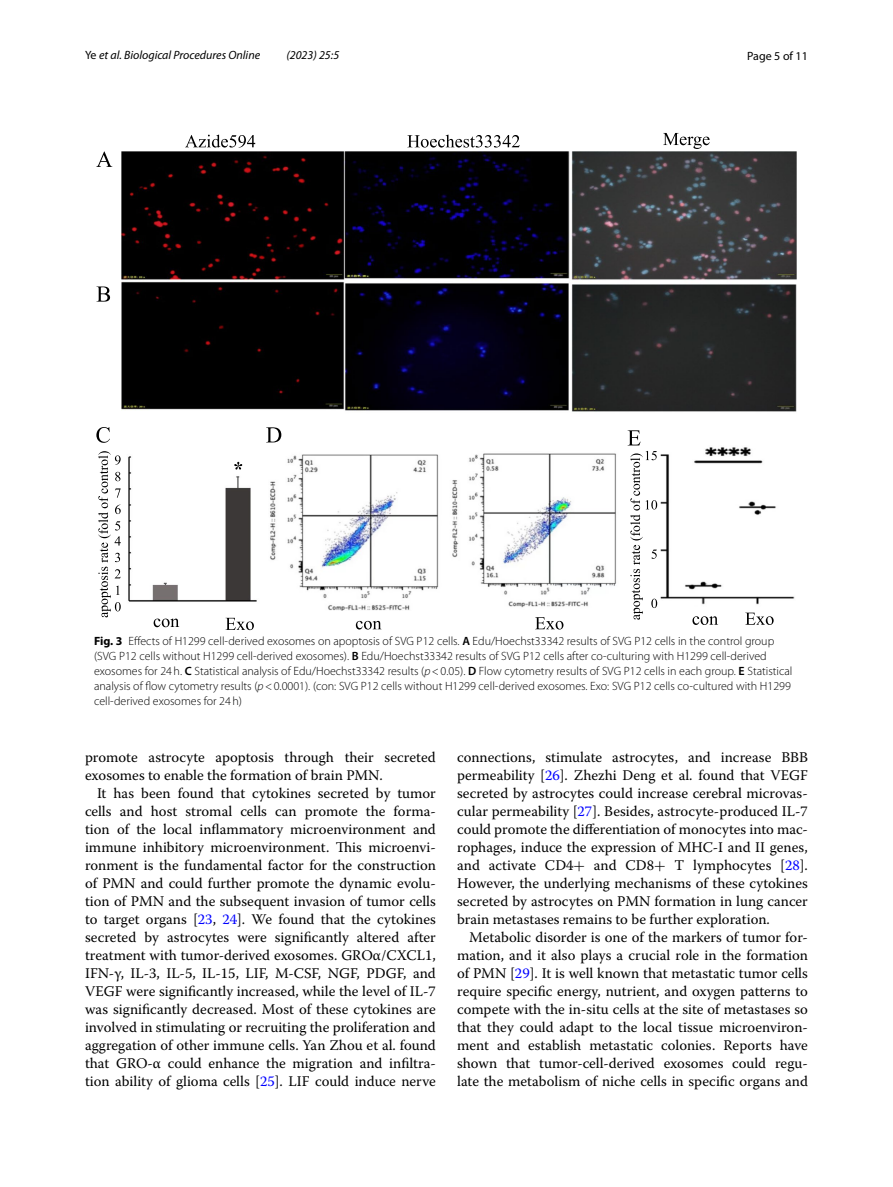
<style>
.page{position:relative;width:893px;height:1187px;background:#fff}
.page>*{position:absolute;margin:0;border:0;box-sizing:border-box;transform-origin:0 0}
.t1{font:14.7px/18px "Warnock Pro";color:#000;text-align:justify}
.t2{font:300 12px/15px "Myriad Pro";color:#000}
.t3{font:italic 12px "Myriad Pro";color:#000}
.t4{font:12px "Myriad Pro";color:#000}
.s1{font-style:normal}
.s2{font-weight:700}
.s3{font-weight:600}
.s4{font-style:italic}
.s5{color:#00f}
.s6{font-family:"MTSY"}
</style>
<div class="page">
<img style="left:122px;top:151px;width:675px;height:459px">
<svg style="left:96px;top:151px;width:16px;height:16px"></svg>
<svg style="left:96px;top:286px;width:14px;height:15px"></svg>
<svg style="left:692px;top:616px;width:26px;height:9px"></svg>
<svg style="left:745px;top:612px;width:29px;height:13px"></svg>
<svg style="left:96px;top:427px;width:14px;height:16px"></svg>
<svg style="left:266px;top:427px;width:15px;height:15px"></svg>
<svg style="left:628px;top:430px;width:13px;height:15px"></svg>
<svg style="left:630px;top:451px;width:27px;height:168px"></svg>
<svg style="left:185px;top:135px;width:70px;height:12px"></svg>
<svg style="left:407px;top:135px;width:113px;height:12px"></svg>
<svg style="left:663px;top:133px;width:47px;height:16px"></svg>
<svg style="left:356px;top:621px;width:25px;height:8px"></svg>
<svg style="left:535px;top:617px;width:28px;height:12px"></svg>
<svg style="left:154px;top:618px;width:25px;height:9px"></svg>
<svg style="left:226px;top:617px;width:28px;height:13px"></svg>
<svg style="left:98px;top:451px;width:23px;height:166px"></svg>
<svg style="left:234px;top:462px;width:8px;height:7px"></svg>
<p class="t3" style="left:85px;top:48px;width:177px"><span class="s1">Ye</span> et al. Biological Procedures Online</p>
<p class="t3" style="left:286px;top:48px;width:54px">(2023) 25:5</p>
<p class="t4" style="left:747px;top:48px;width:62px">Page 5 of 11</p>
<p class="t2" style="left:94px;top:634px;width:700px"><span class="s2">Fig. 3</span> Effects of H1299 cell-derived exosomes on apoptosis of SVG P12 cells. <span class="s3">A</span> Edu/Hoechst33342 results of SVG P12 cells in the control group (SVG P12 cells without H1299 cell-derived exosomes). <span class="s3">B</span> Edu/Hoechst33342 results of SVG P12 cells after co-culturing with H1299 cell-derived exosomes for 24h. <span class="s3">C</span> Statistical analysis of Edu/Hoechst33342 results (<span class="s4">p</span>&lt;0.05). <span class="s3">D</span> Flow cytometry results of SVG P12 cells in each group. <span class="s3">E</span> Statistical analysis of flow cytometry results (<span class="s4">p</span>&lt;0.0001). (con: SVG P12 cells without H1299 cell-derived exosomes. Exo: SVG P12 cells co-cultured with H1299 cell-derived exosomes for 24h)</p>
<p class="t1" style="left:85px;top:747px;width:352px">promote astrocyte apoptosis through their secreted exosomes to enable the formation of brain PMN.</p>
<p class="t1" style="left:85px;top:783px;width:352px;text-indent:12px">It has been found that cytokines secreted by tumor cells and host stromal cells can promote the forma&shy;tion of the local inflammatory microenvironment and immune inhibitory microenvironment. This microenvi&shy;ronment is the fundamental factor for the construction of PMN and could further promote the dynamic evolu&shy;tion of PMN and the subsequent invasion of tumor cells to target organs [<span class="s5">23</span>, <span class="s5">24</span>]. We found that the cytokines secreted by astrocytes were significantly altered after treatment with tumor-derived exosomes. GROα/CXCL1, IFN-γ, IL-3, IL-5, IL-15, LIF, M-CSF, NGF, PDGF, and VEGF were significantly increased, while the level of IL-7 was significantly decreased. Most of these cytokines are involved in stimulating or recruiting the proliferation and aggregation of other immune cells. Yan Zhou et al. found that GRO-α could enhance the migration and infiltra&shy;tion ability of glioma cells [<span class="s5">25</span>]. LIF could induce nerve</p>
<p class="t1" style="left:457px;top:747px;width:352px">connections, stimulate astrocytes, and increase BBB permeability [<span class="s5">26</span>]. Zhezhi Deng et al. found that VEGF secreted by astrocytes could increase cerebral microvas&shy;cular permeability [<span class="s5">27</span>]. Besides, astrocyte-produced IL-7 could promote the differentiation of monocytes into mac&shy;rophages, induce the expression of MHC-I and II genes, and activate CD4<span class="s6">+</span> and CD8<span class="s6">+</span> T lymphocytes [<span class="s5">28</span>].<br>However, the underlying mechanisms of these cytokines secreted by astrocytes on PMN formation in lung cancer brain metastases remains to be further exploration.</p>
<p class="t1" style="left:457px;top:927px;width:352px;text-indent:12px">Metabolic disorder is one of the markers of tumor for&shy;mation, and it also plays a crucial role in the formation of PMN [<span class="s5">29</span>]. It is well known that metastatic tumor cells require specific energy, nutrient, and oxygen patterns to compete with the in-situ cells at the site of metastases so that they could adapt to the local tissue microenviron&shy;ment and establish metastatic colonies. Reports have shown that tumor-cell-derived exosomes could regu&shy;late the metabolism of niche cells in specific organs and</p>
</div>
